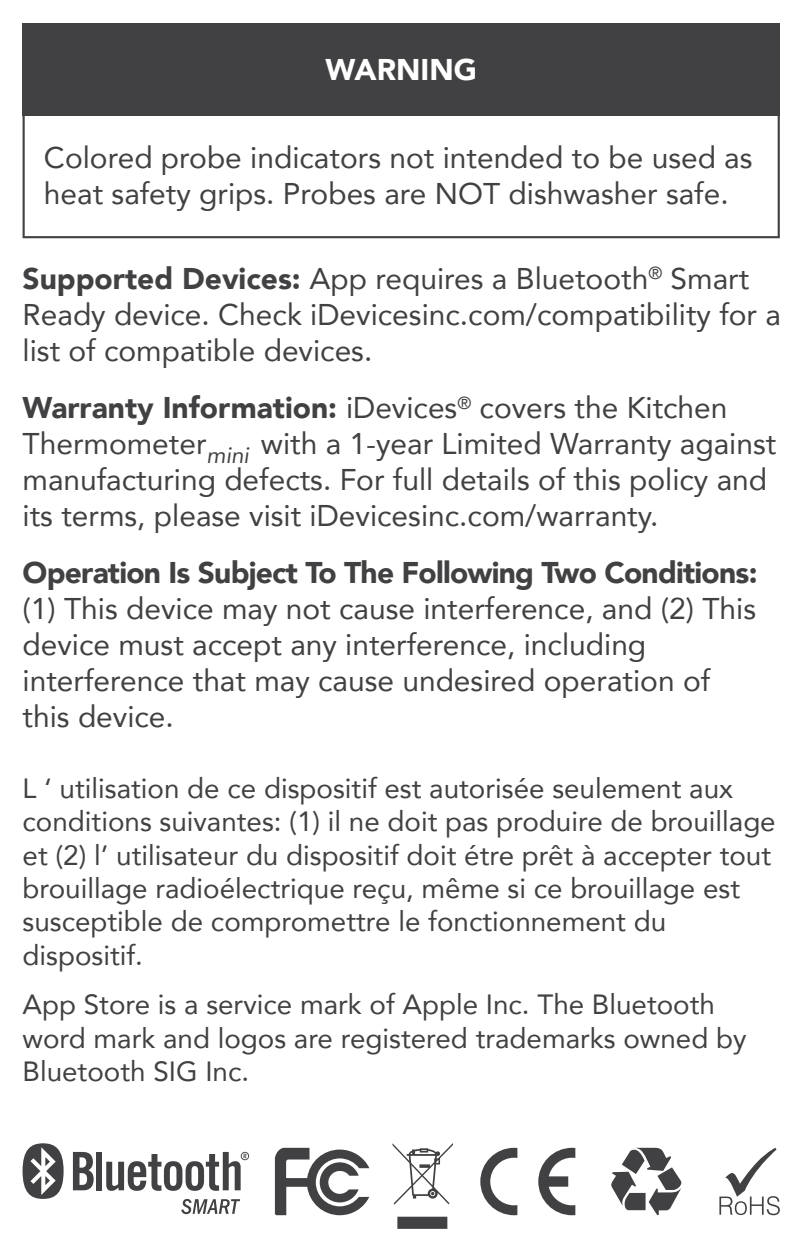
<style>
.page{position:relative;width:800px;height:1260px;background:#fff}
.page>*{position:absolute;margin:0;border:0;box-sizing:border-box;transform-origin:0 0}
.t1{font:29.88px/35.9px "Avenir";color:#414042}
.t2{font:900 29.88px "Avenir";letter-spacing:-.025em;color:#414042}
.t3{font:900 29.88px "Avenir";color:#fff}
.t4{font:27.75px/33.4px "Avenir";color:#414042}
.s1{font-weight:900}
</style>
<div class="page">
<svg style="left:23px;top:116px;width:757px;height:122px"></svg>
<div style="left:23px;top:24px;width:757px;height:92px;background:#414042"></div>
<svg style="left:73px;top:1152px;width:21px;height:38px"></svg>
<div style="left:96px;top:1152px;width:6px;height:38px;background:#414042"></div>
<svg style="left:23px;top:1143px;width:41px;height:56px"></svg>
<svg style="left:106px;top:1152px;width:143px;height:39px"></svg>
<svg style="left:181px;top:1199px;width:59px;height:15px"></svg>
<svg style="left:611px;top:1148px;width:70px;height:67px"></svg>
<svg style="left:719px;top:1148px;width:61px;height:67px"></svg>
<svg style="left:480px;top:1148px;width:37px;height:67px"></svg>
<svg style="left:538px;top:1148px;width:37px;height:67px"></svg>
<svg style="left:275px;top:1148px;width:94px;height:67px"></svg>
<svg style="left:393px;top:1143px;width:60px;height:86px"></svg>
<p class="t3" style="left:325px;top:57px;width:153px">WARNING</p>
<p class="t1" style="left:44px;top:142px;width:710px">Colored probe indicators not intended to be used as heat safety grips. Probes are NOT dishwasher safe.</p>
<p class="t1" style="left:23px;top:264px;width:760px"><span class="s1">Supported Devices:</span> App requires a Bluetooth<sup>®</sup> Smart<br>Ready device. Check iDevicesinc.com/compatibility for a list of compatible devices.</p>
<p class="t1" style="left:23px;top:393px;width:755px"><span class="s1">Warranty Information:</span> iDevices<sup>®</sup> covers the Kitchen Thermometer<sub>mini</sub> with a 1-year Limited Warranty against manufacturing defects. For full details of this policy and its terms, please visit iDevicesinc.com/warranty.</p>
<p class="t2" style="left:23px;top:561px;width:736px">Operation Is Subject To The Following Two Conditions:</p>
<p class="t1" style="left:23px;top:594px;width:735px">(1) This device may not cause interference, and (2) This device must accept any interference, including interference that may cause undesired operation of this device.</p>
<p class="t4" style="left:23px;top:774px;width:755px">L ‘ utilisation de ce dispositif est autorisée seulement aux conditions suivantes: (1) il ne doit pas produire de brouillage et (2) l’ utilisateur du dispositif doit étre prêt à accepter tout brouillage radioélectrique reçu, même si ce brouillage est susceptible de compromettre le fonctionnement du dispositif.</p>
<p class="t4" style="left:23px;top:990px;width:725px">App Store is a service mark of Apple Inc. The Bluetooth word mark and logos are registered trademarks owned by<br>Bluetooth SIG Inc.</p>
</div>
